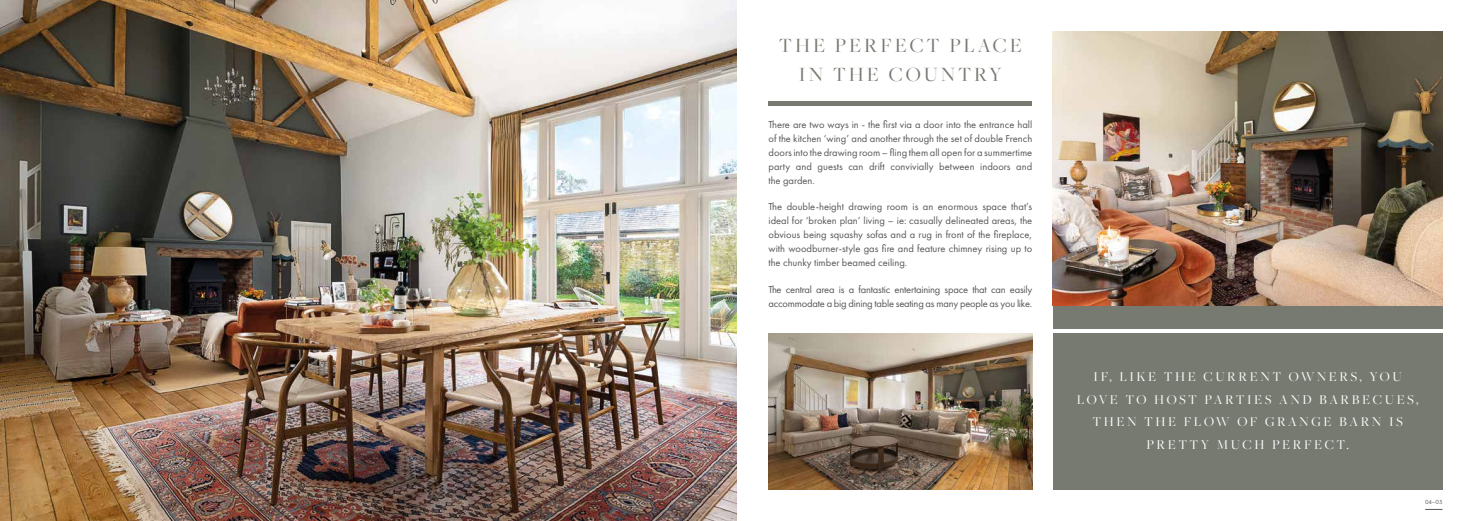
<style>
.page{position:relative;width:1474px;height:521px;background:#fff}
.page>*{position:absolute;margin:0;border:0;box-sizing:border-box;transform-origin:0 0}
.t1{font:21px/28.9px "Freight Big Pro";letter-spacing:.14em;color:#777a71;text-align:center}
.t2{font:14px/22.8px "Freight Big Pro";letter-spacing:.18em;color:#fff;text-align:center}
.t3{font:10.5px/14px "Futura PT";letter-spacing:-.02em;color:#575756;text-align:justify}
.t4{font:6.12px "Futura PT";color:#575756}
</style>
<div class="page">
<svg style="left:1425px;top:509px;width:17px;height:1px"></svg>
<img style="left:0;top:0;width:737px;height:521px">
<img style="left:1052px;top:32px;width:390px;height:274px">
<img style="left:768px;top:333px;width:264px;height:156px">
<div style="left:1052px;top:306px;width:390px;height:22px;background:#777a71"></div>
<div style="left:1052px;top:333px;width:390px;height:156px;background:#777a71"></div>
<div style="left:768px;top:101px;width:264px;height:5px;background:#777a71"></div>
<h1 class="t1" style="left:779px;top:31px;width:244px">THE PERFECT PLACE<br>IN THE COUNTRY</h1>
<p class="t3" style="left:768px;top:117px;width:265px">There are two ways in - the first via a door into the entrance hall of the kitchen ‘wing’ and another through the set of double French doors into the drawing room – fling them all open for a summertime party and guests can drift convivially between indoors and the garden.</p>
<p class="t3" style="left:768px;top:200px;width:265px">The double-height drawing room is an enormous space that’s ideal for ‘broken plan’ living – ie: casually delineated areas, the obvious being squashy sofas and a rug in front of the fireplace, with woodburner-style gas fire and feature chimney rising up to the chunky timber beamed ceiling.</p>
<p class="t3" style="left:768px;top:282px;width:265px">The central area is a fantastic entertaining space that can easily accommodate a big dining table seating as many people as you like.</p>
<h2 class="t2" style="left:1076px;top:365px;width:343px">IF, LIKE THE CURRENT OWNERS, YOU<br>LOVE TO HOST PARTIES AND BARBECUES,<br>THEN THE FLOW OF GRANGE BARN IS<br>PRETTY MUCH PERFECT.</h2>
<p class="t4" style="left:1424px;top:499px;width:19px">04–05</p>
</div>
